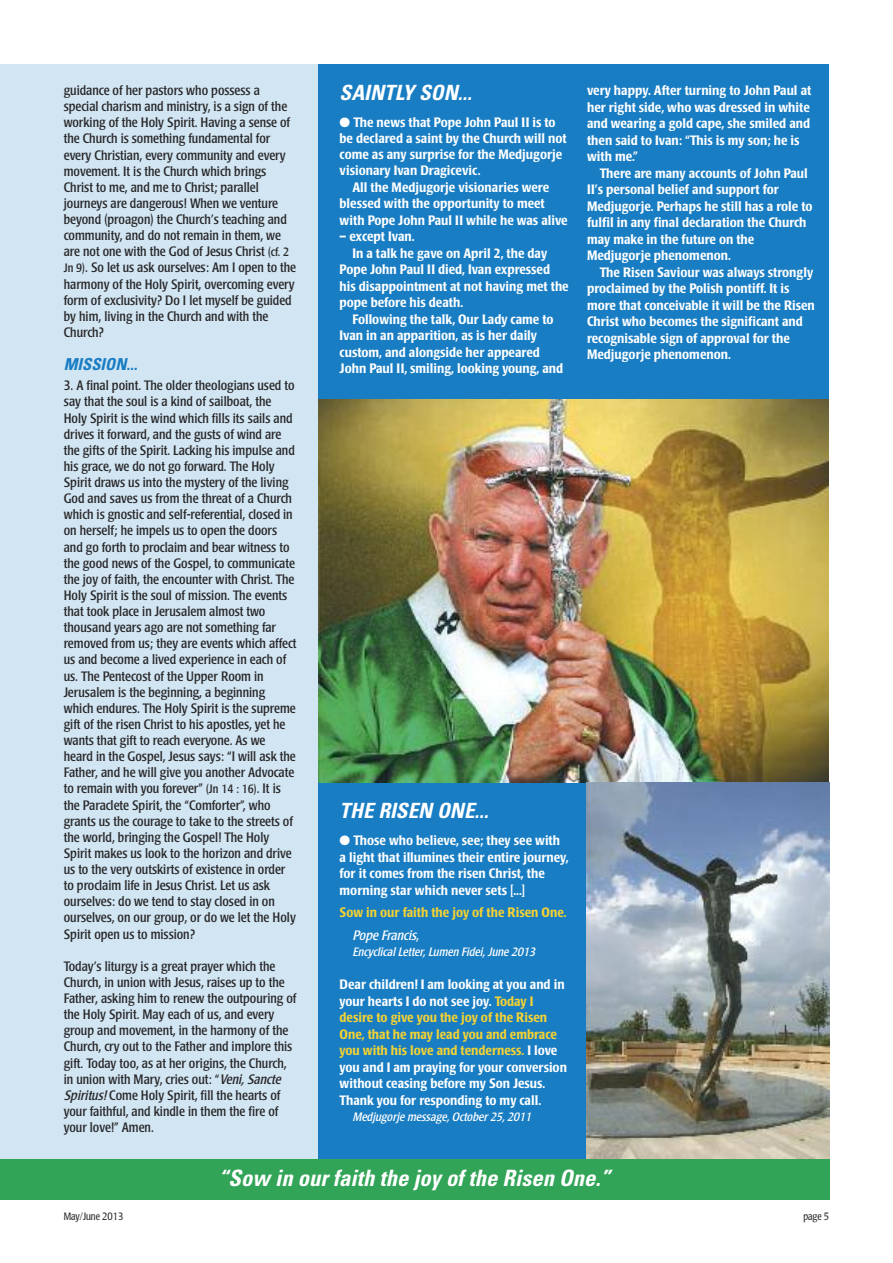
<style>
.page{position:relative;width:893px;height:1263px;background:#fff}
.page>*{position:absolute;margin:0;border:0;box-sizing:border-box;transform-origin:0 0}
.t1{font:italic 700 condensed 22.5px "Univers";letter-spacing:.005em;color:#fff}
.t2{font:italic 700 condensed 21px "Univers";letter-spacing:.005em;color:#fff}
.t3{font:italic 700 condensed 16.5px "Univers";letter-spacing:.005em;color:#187dc3}
.t4{font:condensed 13.5px/16px "Poppl Laudatio";color:#272627}
.t5{font:500 condensed 13.5px/16.5px "Poppl Laudatio";color:#fff}
.t6{font:500 condensed 13.5px/22.5px "Poppl Laudatio";color:#f6d332}
.t7{font:italic condensed 12px "Poppl Laudatio";color:#fff}
.t8{font:300 condensed 10.5px "Poppl Laudatio";color:#272627}
.s1{font-size:12px}
.s2{font-style:italic}
.s3{font-weight:400;font-style:italic;color:#fff}
.s4{font-weight:400;color:#fff}
.s5{color:#f6d332}
</style>
<div class="page">
<div style="left:318px;top:64px;width:511px;height:337px;background:#187dc3"></div>
<div style="left:318px;top:782px;width:511px;height:379px;background:#187dc3"></div>
<div style="left:43px;top:64px;width:275px;height:1096px;background:#d1e5f3"></div>
<div style="left:0;top:64px;width:50px;height:1135px;background:#d1e5f3"></div>
<img style="left:318px;top:400px;width:510px;height:382px">
<img style="left:587px;top:782px;width:242px;height:377px">
<div style="left:0;top:1159px;width:829px;height:40px;background:#32a457"></div>
<p class="t4" style="left:64px;top:84px;width:234px">guidance of her pastors who possess a special charism and ministry, is a sign of the working of the Holy Spirit. Having a sense of the Church is something fundamental for every Christian, every community and every movement. It is the Church which brings Christ to me, and me to Christ; parallel journeys are dangerous! When we venture beyond (proagon) the Church’s teaching and community, and do not remain in them, we are not one with the God of Jesus Christ <span class="s1">(cf. 2<br>Jn 9)</span>. So let us ask ourselves: Am I open to the harmony of the Holy Spirit, overcoming every form of exclusivity? Do I let myself be guided by him, living in the Church and with the Church?</p>
<p class="t3" style="left:64px;top:358px;width:75px">MISSION...</p>
<p class="t4" style="left:64px;top:379px;width:234px">3. A final point. The older theologians used to say that the soul is a kind of sailboat, the Holy Spirit is the wind which fills its sails and drives it forward, and the gusts of wind are the gifts of the Spirit. Lacking his impulse and his grace, we do not go forward. The Holy Spirit draws us into the mystery of the living God and saves us from the threat of a Church which is gnostic and self-referential, closed in on herself; he impels us to open the doors and go forth to proclaim and bear witness to the good news of the Gospel, to communicate the joy of faith, the encounter with Christ. The Holy Spirit is the soul of mission. The events that took place in Jerusalem almost two thousand years ago are not something far removed from us; they are events which affect us and become a lived experience in each of us. The Pentecost of the Upper Room in Jerusalem is the beginning, a beginning which endures. The Holy Spirit is the supreme gift of the risen Christ to his apostles, yet he wants that gift to reach everyone. As we heard in the Gospel, Jesus says: “I will ask the Father, and he will give you another Advocate to remain with you forever” <span class="s1">(Jn 14 : 16)</span>. It is the Paraclete Spirit, the “Comforter”, who grants us the courage to take to the streets of the world, bringing the Gospel! The Holy Spirit makes us look to the horizon and drive us to the very outskirts of existence in order to proclaim life in Jesus Christ. Let us ask ourselves: do we tend to stay closed in on ourselves, on our group, or do we let the Holy Spirit open us to mission?</p>
<p class="t4" style="left:64px;top:959px;width:234px">Today’s liturgy is a great prayer which the Church, in union with Jesus, raises up to the Father, asking him to renew the outpouring of the Holy Spirit. May each of us, and every group and movement, in the harmony of the Church, cry out to the Father and implore this gift. Today too, as at her origins, the Church, in union with Mary, cries out: “<span class="s2">Veni,Sancte Spiritus!</span>Come Holy Spirit, fill the hearts of your faithful, and kindle in them the fire of your love!” Amen.</p>
<h2 class="t2" style="left:340px;top:85px;width:134px">SAINTLY SON...</h2>
<p class="t5" style="left:340px;top:115px;width:228px;line-height:16px">● The news that Pope John Paul II is to be declared a saint by the Church will not come as any surprise for the Medjugorje visionary Ivan Dragicevic.</p>
<p class="t5" style="left:340px;top:179px;width:230px;text-indent:13px">All the Medjugorje visionaries were blessed with the opportunity to meet with Pope John Paul II while he was alive</p>
<p class="t5" style="left:340px;top:229px;width:76px">– except Ivan.</p>
<p class="t5" style="left:352px;top:245px;width:196px">In a talk he gave on April 2, the day</p>
<p class="t5" style="left:340px;top:262px;width:212px">Pope John Paul II died, Ivan expressed</p>
<p class="t5" style="left:340px;top:278px;width:231px">his disappointment at not having met the</p>
<p class="t5" style="left:340px;top:295px;width:125px">pope before his death.</p>
<p class="t5" style="left:352px;top:311px;width:203px">Following the talk, Our Lady came to</p>
<p class="t5" style="left:340px;top:328px;width:199px">Ivan in an apparition, as is her daily</p>
<p class="t5" style="left:340px;top:344px;width:202px">custom, and alongside her appeared</p>
<p class="t5" style="left:340px;top:361px;width:225px">John Paul II, smiling, looking young, and</p>
<p class="t5" style="left:587px;top:83px;width:226px">very happy. After turning to John Paul at her right side, who was dressed in white and wearing a gold cape, she smiled and then said to Ivan: “This is my son; he is with me.”</p>
<p class="t5" style="left:587px;top:165px;width:227px;text-indent:13px">There are many accounts of John Paul II’s personal belief and support for Medjugorje. Perhaps he still has a role to fulfil in any final declaration the Church may make in the future on the Medjugorje phenomenon.</p>
<p class="t5" style="left:587px;top:264px;width:229px;text-indent:13px">The Risen Saviour was always strongly proclaimed by the Polish pontiff. It is more that conceivable it will be the Risen Christ who becomes the significant and recognisable sign of approval for the Medjugorje phenomenon.</p>
<h2 class="t2" style="left:340px;top:803px;width:150px">THE RISEN ONE...</h2>
<p class="t5" style="left:340px;top:833px;width:231px">● Those who believe, see; they see with a light that illumines their entire journey, for it comes from the risen Christ, the morning star which never sets [...]</p>
<p class="t6" style="left:352px;top:902px;width:216px;text-indent:-13px">Sow in our faith the joy of the Risen One.<br><span class="s3">Pope Francis</span><span class="s4">,</span></p>
<p class="t7" style="left:352px;top:948px;width:187px">Encyclical Letter, Lumen Fidei, June 2013</p>
<p class="t5" style="left:340px;top:977px;width:229px">Dear children! I am looking at you and in your hearts I do not see joy. <span class="s5">Today I desire to give you the joy of the Risen One, that he may lead you and embrace you with his love and tenderness.</span> I love you and I am praying for your conversion without ceasing before my Son Jesus.<br>Thank you for responding to my call.</p>
<p class="t7" style="left:352px;top:1113px;width:183px">Medjugorje message, October 25, 2011</p>
<h1 class="t1" style="left:218px;top:1169px;width:394px">“Sow in our faith the joy of the Risen One.”</h1>
<p class="t8" style="left:64px;top:1212px;width:61px">May/June 2013</p>
<p class="t8" style="left:803px;top:1212px;width:27px">page 5</p>
</div>
